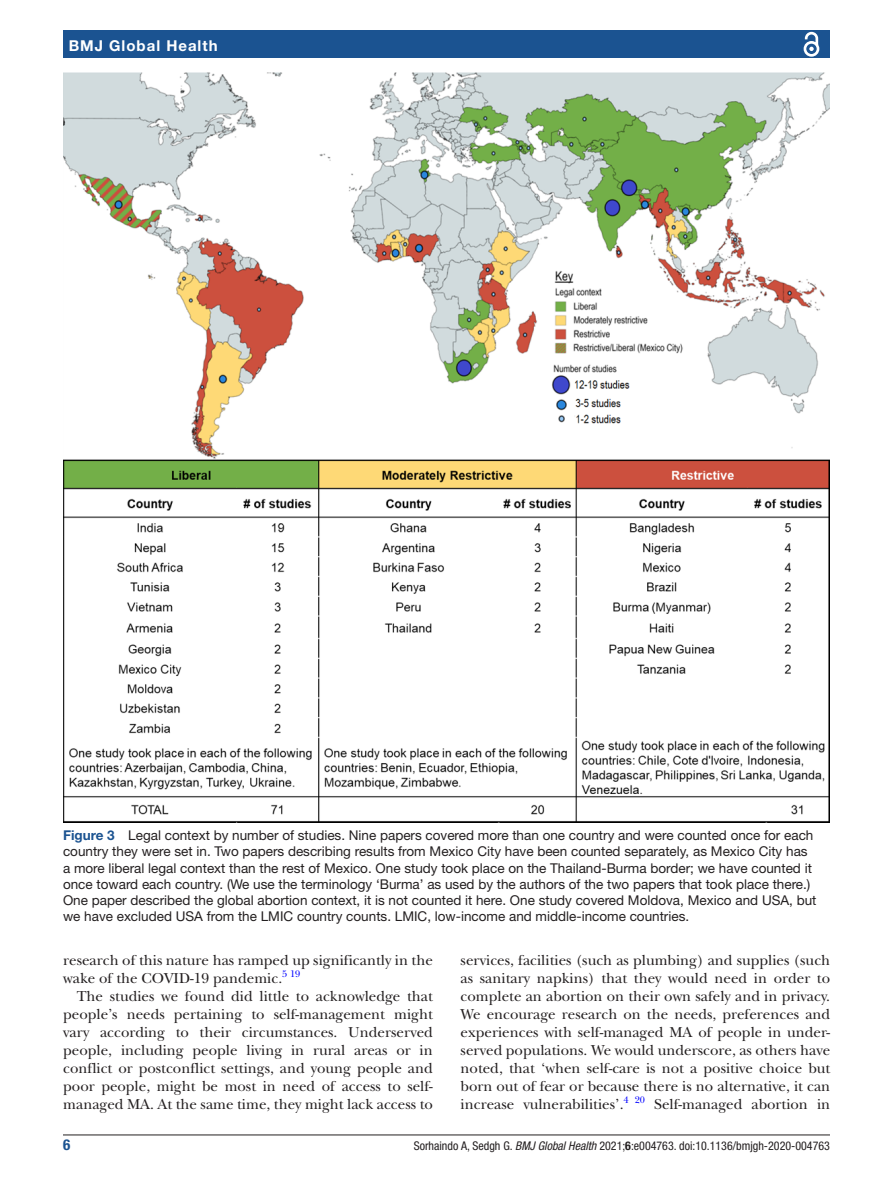
<style>
.page{position:relative;width:893px;height:1191px;background:#fff}
.page>*{position:absolute;margin:0;border:0;box-sizing:border-box;transform-origin:0 0}
.t1{font:15px/18px "New Baskerville";color:#231f20;text-align:justify}
.t2{font:700 15px "Helvetica Neue LT Std";letter-spacing:.065em;color:#fff}
.t3{font:700 condensed 15px "Helvetica Neue LT Std";color:#1b5391}
.t4{font:13.5px/16.2px "Helvetica Neue LT Std";color:#231f20}
.t5{font:condensed 12px "Helvetica Neue LT Std";color:#231f20}
.t6{font:9.9px "New Baskerville";color:#00f}
.s1{font-weight:700;color:#1b5391}
.s2{font-style:italic}
.s3{font-weight:700}
</style>
<div class="page">
<hr style="left:63px;top:1134px;width:767px;height:1px;background:#231f20">
<div style="left:63px;top:31px;width:767px;height:27px;background:#1b5391"></div>
<svg style="left:803px;top:31px;width:17px;height:26px"></svg>
<img style="left:63px;top:73px;width:767px;height:749px">
<p class="t2" style="left:69px;top:36px;width:150px">BMJ Global Health</p>
<p class="t4" style="left:63px;top:827px;width:755px"><span class="s1">Figure 3</span> Legal context by number of studies. Nine papers covered more than one country and were counted once for each country they were set in. Two papers describing results from Mexico City have been counted separately, as Mexico City has a more liberal legal context than the rest of Mexico. One study took place on the Thailand-Burma border; we have counted it once toward each country. (We use the terminology ‘Burma’ as used by the authors of the two papers that took place there.)<br>One paper described the global abortion context, it is not counted it here. One study covered Moldova, Mexico and USA, but we have excluded USA from the LMIC country counts. LMIC, low-income and middle-income countries.</p>
<p class="t1" style="left:63px;top:951px;width:371px">research of this nature has ramped up significantly in the wake of the COVID-19 pandemic.</p>
<p class="t6" style="left:282px;top:967px;width:20px">5 19</p>
<p class="t1" style="left:63px;top:987px;width:371px;text-indent:14px">The studies we found did little to acknowledge that people’s needs pertaining to self-management might vary according to their circumstances. Underserved people, including people living in rural areas or in conflict or postconflict settings, and young people and poor people, might be most in need of access to self&shy;managed MA. At the same time, they might lack access to</p>
<p class="t1" style="left:461px;top:951px;width:371px">services, facilities (such as plumbing) and supplies (such as sanitary napkins) that they would need in order to complete an abortion on their own safely and in privacy.<br>We encourage research on the needs, preferences and experiences with self-managed MA of people in under&shy;served populations. We would underscore, as others have noted, that ‘when self-care is not a positive choice but born out of fear or because there is no alternative, it can increase vulnerabilities’.</p>
<p class="t6" style="left:624px;top:1093px;width:23px">4 20</p>
<p class="t1" style="left:654px;top:1095px;width:177px">Self-managed abortion in</p>
<p class="t3" style="left:63px;top:1135px;width:9px">6</p>
<p class="t5" style="left:414px;top:1138px;width:418px">Sorhaindo A, Sedgh G. <span class="s2">BMJ Global Health</span> 2021;<span class="s3">6</span>:e004763. doi:10.1136/bmjgh-2020-004763</p>
</div>
